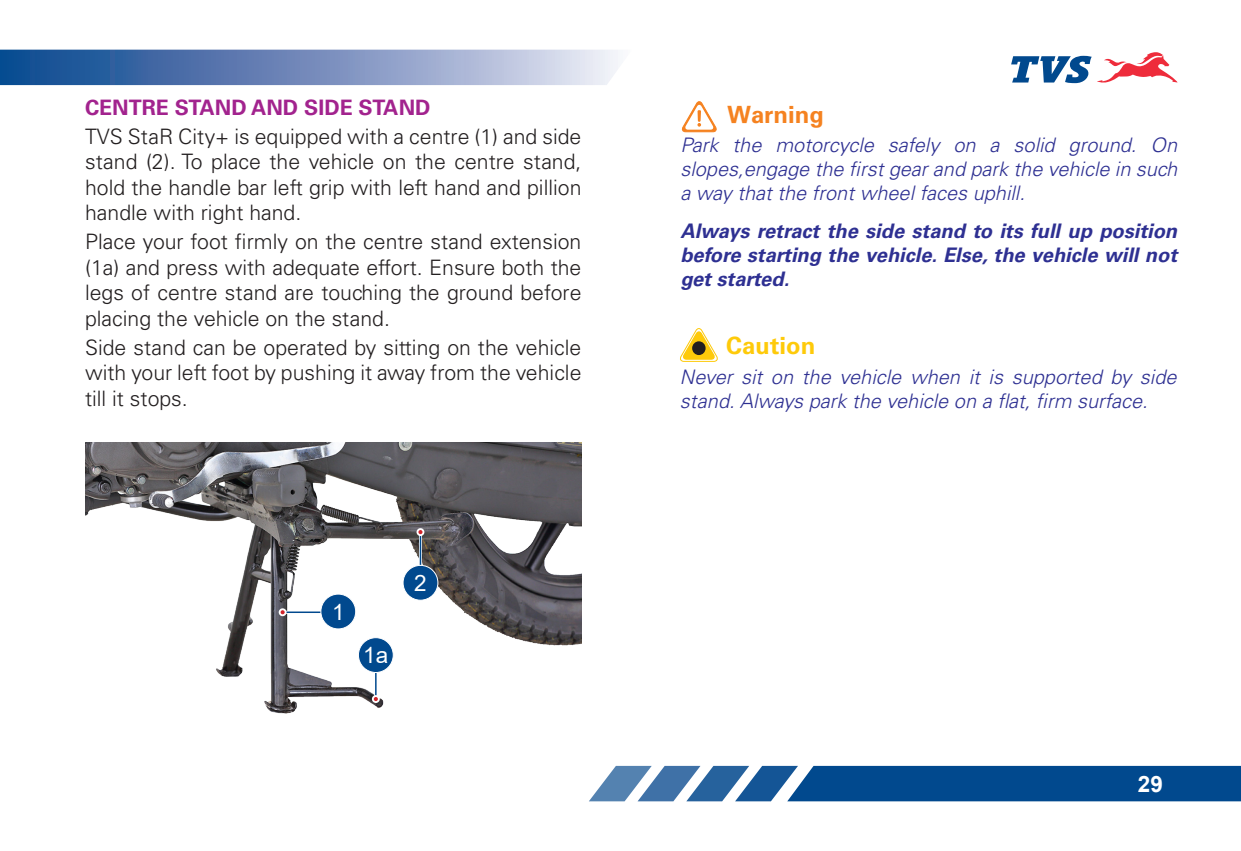
<style>
.page{position:relative;width:1241px;height:851px;background:#fff}
.page>*{position:absolute;margin:0;border:0;box-sizing:border-box;transform-origin:0 0}
.t1{font:300 24px "Univers";color:#feca0a}
.t2{font:300 23.75px "Univers";color:#f58220}
.t3{font:22.5px "Arial";color:#fff}
.t4{font:700 22.5px "Arial";color:#fff}
.Paragraph_Style_1{font:300 21.25px/25.5px "Univers LT Std";color:#231f20;text-align:justify}
.Sub_Heading_1{font:700 21.25px "Univers LT Std";color:#a2238e}
.Paragraph_Style_2{font:italic 300 20px/24px "Univers LT Std";color:#2e3092;text-align:justify}
.Paragraph_Style_2-2{font:italic 700 20px/24px "Univers LT Std";color:#2e3092;text-align:justify}
</style>
<div class="page">
<svg style="left:1011px;top:52px;width:165px;height:32px"></svg>
<svg style="left:0;top:50px;width:618px;height:35px;background:#7691be"></svg>
<svg style="left:589px;top:765px;width:651px;height:36px;background:#2c67a0"></svg>
<img style="left:85px;top:442px;width:496px;height:272px">
<hr style="left:374px;top:656px;width:3px;height:41px;background:#fff">
<hr style="left:375px;top:656px;width:1px;height:41px;background:#01498e">
<div style="left:372px;top:695px;width:8px;height:7px;border:2px solid #fff;border-radius:50%"></div>
<div style="left:358px;top:637px;width:35px;height:35px;background:#01498e;border-radius:50%"></div>
<div style="left:358px;top:637px;width:35px;height:35px;border:1px solid #fff;border-radius:50%"></div>
<hr style="left:281px;top:610px;width:45px;height:3px;background:#fff">
<hr style="left:281px;top:611px;width:45px;height:2px;background:#01498e">
<div style="left:279px;top:608px;width:7px;height:8px;border:2px solid #fff;border-radius:50%"></div>
<div style="left:321px;top:594px;width:34px;height:34px;background:#01498e;border-radius:50%"></div>
<div style="left:320px;top:593px;width:36px;height:36px;border:1px solid #fff;border-radius:50%"></div>
<hr style="left:419px;top:531px;width:3px;height:34px;background:#fff">
<hr style="left:419px;top:531px;width:2px;height:34px;background:#01498e">
<div style="left:416px;top:528px;width:8px;height:8px;border:2px solid #fff;border-radius:50%"></div>
<div style="left:403px;top:565px;width:35px;height:35px;background:#01498e;border-radius:50%"></div>
<div style="left:402px;top:565px;width:36px;height:35px;border:1px solid #fff;border-radius:50%"></div>
<svg style="left:680px;top:328px;width:38px;height:34px"></svg>
<div style="left:692px;top:341px;width:13px;height:14px;background:#231f20;border-radius:50%"></div>
<svg style="left:681px;top:101px;width:36px;height:31px"></svg>
<p class="Sub_Heading_1" style="left:85px;top:95px;width:347px">CENTRE STAND AND SIDE STAND</p>
<p class="Paragraph_Style_1" style="left:85px;top:123px;width:498px">TVS StaR City+ is equipped with a centre (1) and side stand (2). To place the vehicle on the centre stand, hold the handle bar left grip with left hand and pillion handle with right hand.</p>
<p class="Paragraph_Style_1" style="left:85px;top:229px;width:498px">Place your foot firmly on the centre stand extension (1a) and press with adequate effort. Ensure both the legs of centre stand are touching the ground before placing the vehicle on the stand.</p>
<p class="Paragraph_Style_1" style="left:85px;top:334px;width:498px">Side stand can be operated by sitting on the vehicle with your left foot by pushing it away from the vehicle till it stops.</p>
<p class="t3" style="left:332px;top:596px;width:14px">1</p>
<p class="t3" style="left:363px;top:639px;width:27px">1a</p>
<p class="t3" style="left:414px;top:567px;width:14px">2</p>
<p class="t2" style="left:727px;top:106px;width:98px">Warning</p>
<p class="Paragraph_Style_2" style="left:680px;top:133px;width:498px">Park the motorcycle safely on a solid ground. On slopes,engage the first gear and park the vehicle in such a way that the front wheel faces uphill.</p>
<p class="Paragraph_Style_2-2" style="left:680px;top:219px;width:498px">Always retract the side stand to its full up position before starting the vehicle. Else, the vehicle will not get started.</p>
<p class="t1" style="left:726px;top:337px;width:90px">Caution</p>
<p class="Paragraph_Style_2" style="left:679px;top:365px;width:498px">Never sit on the vehicle when it is supported by side stand. Always park the vehicle on a flat, firm surface.</p>
<p class="t4" style="left:1137px;top:768px;width:27px">29</p>
</div>
